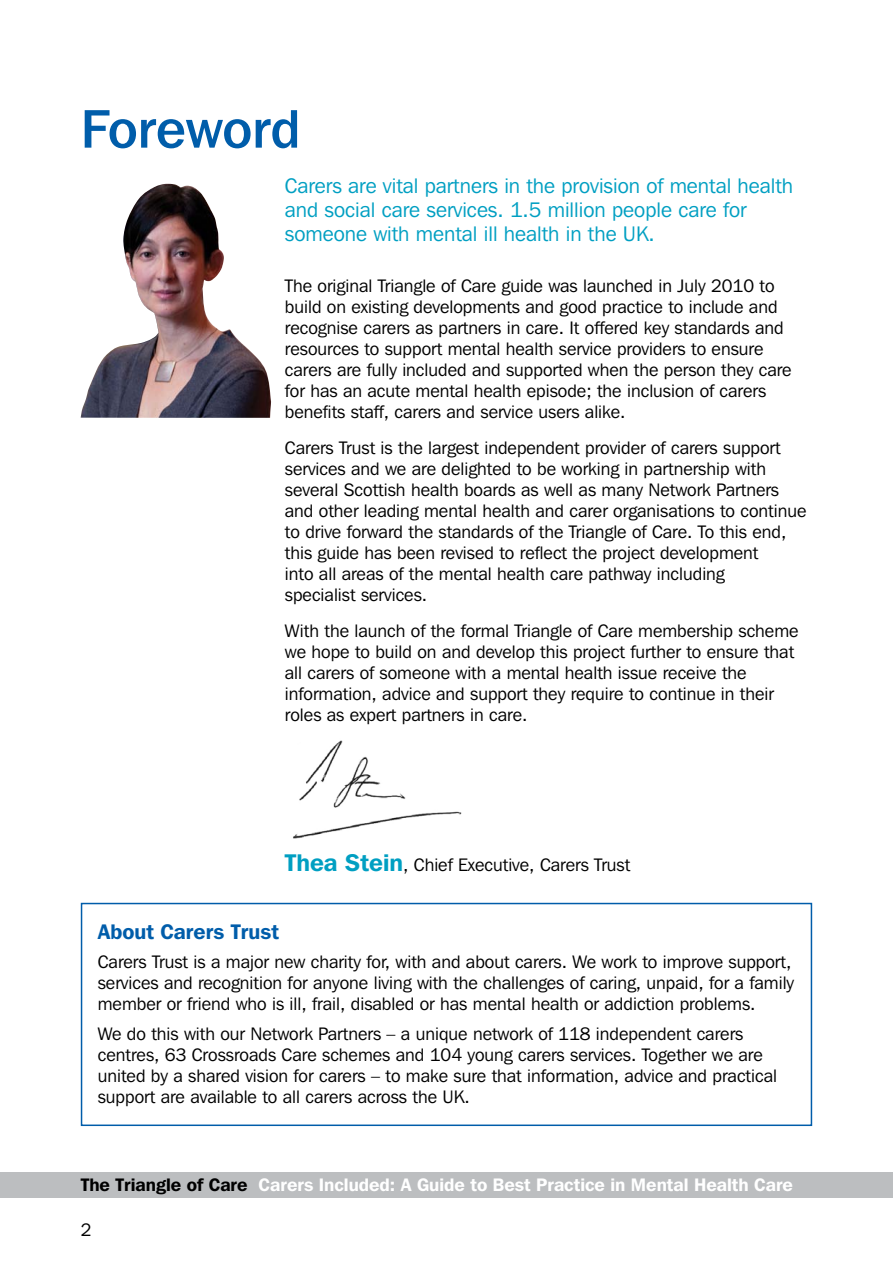
<style>
.page{position:relative;width:893px;height:1263px;background:#fff}
.page>*{position:absolute;margin:0;border:0;box-sizing:border-box;transform-origin:0 0}
.t1{font:500 54px "Franklin Gothic IT Cby BT";color:#005daa}
.t2{font:21px/24px "Franklin Gothic IT Cby BT";color:#009fc2}
.t3{font:600 21px "Franklin Gothic IT Cby BT";color:#005daa}
.t4{font:18px/21px "Franklin Gothic IT Cby BT";color:#000}
.t5{font:600 18px "Franklin Gothic IT Cby BT";color:#fff}
.t6{font:18px "Franklin Gothic IT Cby BT";color:#000}
.s1{font-weight:600;font-size:24px;color:#009fc2}
.s2{color:#000}
</style>
<div class="page">
<div style="left:0;top:1172px;width:893px;height:26px;background:#bcbec0"></div>
<img style="left:293px;top:740px;width:169px;height:99px">
<div style="left:81px;top:903px;width:731px;height:223px;border:2px solid #005daa"></div>
<img style="left:81px;top:184px;width:190px;height:234px">
<h1 class="t1" style="left:81px;top:95px;width:221px">Foreword</h1>
<p class="t2" style="left:285px;top:173px;width:510px">Carers are vital partners in the provision of mental health and social care services. 1.5 million people care for someone with mental ill health in the UK.</p>
<p class="t4" style="left:285px;top:275px;width:508px">The original Triangle of Care guide was launched in July 2010 to build on existing developments and good practice to include and recognise carers as partners in care. It offered key standards and resources to support mental health service providers to ensure carers are fully included and supported when the person they care for has an acute mental health episode; the inclusion of carers benefits staff, carers and service users alike.</p>
<p class="t4" style="left:285px;top:437px;width:523px">Carers Trust is the largest independent provider of carers support services and we are delighted to be working in partnership with several Scottish health boards as well as many Network Partners and other leading mental health and carer organisations to continue to drive forward the standards of the Triangle of Care. To this end, this guide has been revised to reflect the project development<br>into all areas of the mental health care pathway including<br>specialist services.</p>
<p class="t4" style="left:285px;top:620px;width:515px">With the launch of the formal Triangle of Care membership scheme we hope to build on and develop this project further to ensure that all carers of someone with a mental health issue receive the information, advice and support they require to continue in their roles as expert partners in care.</p>
<p class="t4" style="left:285px;top:854px;width:347px"><span class="s1">Thea Stein</span>, Chief Executive, Carers Trust</p>
<p class="t3" style="left:98px;top:918px;width:183px">About Carers Trust</p>
<p class="t4" style="left:98px;top:951px;width:698px">Carers Trust is a major new charity for, with and about carers. We work to improve support, services and recognition for anyone living with the challenges of caring, unpaid, for a family member or friend who is ill, frail, disabled or has mental health or addiction problems.</p>
<p class="t4" style="left:98px;top:1023px;width:681px">We do this with our Network Partners – a unique network of 118 independent carers centres, 63 Crossroads Care schemes and 104 young carers services. Together we are united by a shared vision for carers – to make sure that information, advice and practical support are available to all carers across the UK.</p>
<p class="t5" style="left:81px;top:1173px;width:714px"><span class="s2">The Triangle of Care</span> Carers Included: A Guide to Best Practice in Mental Health Care</p>
<p class="t6" style="left:81px;top:1218px;width:12px">2</p>
</div>
